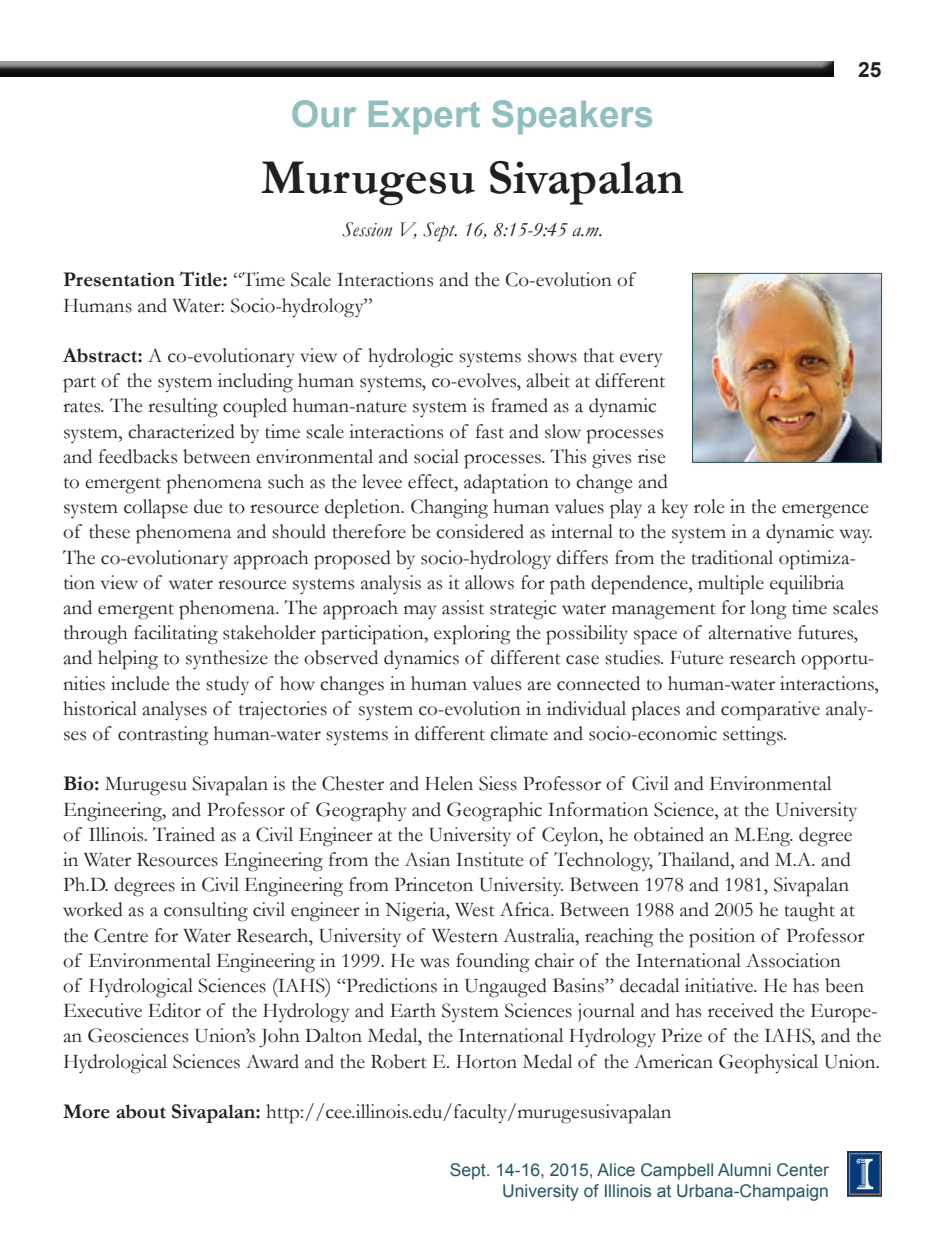
<style>
.page{position:relative;width:945px;height:1260px;background:#fff}
.page>*{position:absolute;margin:0;border:0;box-sizing:border-box;transform-origin:0 0}
.t1{font:700 49px "Garamond";color:#231f20}
.t2{font:700 36.75px "Arial";color:#90bfc0}
.t3{font:21px/25.2px "Garamond";color:#231f20}
.t4{font:italic 21px "Garamond";color:#231f20}
.t5{font:700 21px "Arial";color:#231f20}
.t6{font:17.5px "Arial";color:#225864}
.s1{font-weight:700}
</style>
<div class="page">
<div style="left:0;top:60px;width:834px;height:14px;background:#9f9d9d"></div>
<div style="left:0;top:62px;width:834px;height:18px;background:#231f20;opacity:.75"></div>
<img style="left:848px;top:1151px;width:34px;height:45px">
<img style="left:694px;top:275px;width:186px;height:186px">
<div style="left:692px;top:273px;width:190px;height:190px;border:1px solid #225864"></div>
<p class="t5" style="left:858px;top:56px;width:25px">25</p>
<p class="t2" style="left:291px;top:89px;width:365px">Our Expert Speakers</p>
<p class="t1" style="left:261px;top:149px;width:425px">Murugesu Sivapalan</p>
<p class="t4" style="left:342px;top:217px;width:262px">Session V, Sept. 16, 8:15-9:45 a.m.</p>
<p class="t3" style="left:63px;top:267px;width:573px"><span class="s1">Presentation Title:</span> “Time Scale Interactions and the Co-evolution of<br>Humans and Water: Socio-hydrology”</p>
<p class="t3" style="left:63px;top:343px;width:817px"><span class="s1">Abstract:</span> A co-evolutionary view of hydrologic systems shows that every<br>part of the system including human systems, co-evolves, albeit at different<br>rates. The resulting coupled human-nature system is framed as a dynamic<br>system, characterized by time scale interactions of fast and slow processes<br>and feedbacks between environmental and social processes. This gives rise<br>to emergent phenomena such as the levee effect, adaptation to change and<br>system collapse due to resource depletion. Changing human values play a key role in the emergence of these phenomena and should therefore be considered as internal to the system in a dynamic way.<br>The co-evolutionary approach proposed by socio-hydrology differs from the traditional optimiza&shy;tion view of water resource systems analysis as it allows for path dependence, multiple equilibria and emergent phenomena. The approach may assist strategic water management for long time scales through facilitating stakeholder participation, exploring the possibility space of alternative futures, and helping to synthesize the observed dynamics of different case studies. Future research opportu&shy;nities include the study of how changes in human values are connected to human-water interactions, historical analyses of trajectories of system co-evolution in individual places and comparative analy&shy;ses of contrasting human-water systems in different climate and socio-economic settings.</p>
<p class="t3" style="left:63px;top:771px;width:820px"><span class="s1">Bio:</span> Murugesu Sivapalan is the Chester and Helen Siess Professor of Civil and Environmental Engineering, and Professor of Geography and Geographic Information Science, at the University<br>of Illinois. Trained as a Civil Engineer at the University of Ceylon, he obtained an M.Eng. degree<br>in Water Resources Engineering from the Asian Institute of Technology, Thailand, and M.A. and Ph.D. degrees in Civil Engineering from Princeton University. Between 1978 and 1981, Sivapalan worked as a consulting civil engineer in Nigeria, West Africa. Between 1988 and 2005 he taught at the Centre for Water Research, University of Western Australia, reaching the position of Professor of Environmental Engineering in 1999. He was founding chair of the International Association<br>of Hydrological Sciences (IAHS) “Predictions in Ungauged Basins” decadal initiative. He has been Executive Editor of the Hydrology and Earth System Sciences journal and has received the Europe&shy;an Geosciences Union’s John Dalton Medal, the International Hydrology Prize of the IAHS, and the Hydrological Sciences Award and the Robert E. Horton Medal of the American Geophysical Union.</p>
<p class="t3" style="left:63px;top:1099px;width:610px"><span class="s1">More about Sivapalan:</span> http://cee.illinois.edu/faculty/murugesusivapalan</p>
<p class="t6" style="left:450px;top:1158px;width:381px">Sept. 14-16, 2015, Alice Campbell Alumni Center</p>
<p class="t6" style="left:502px;top:1179px;width:328px">University of Illinois at Urbana-Champaign</p>
</div>
